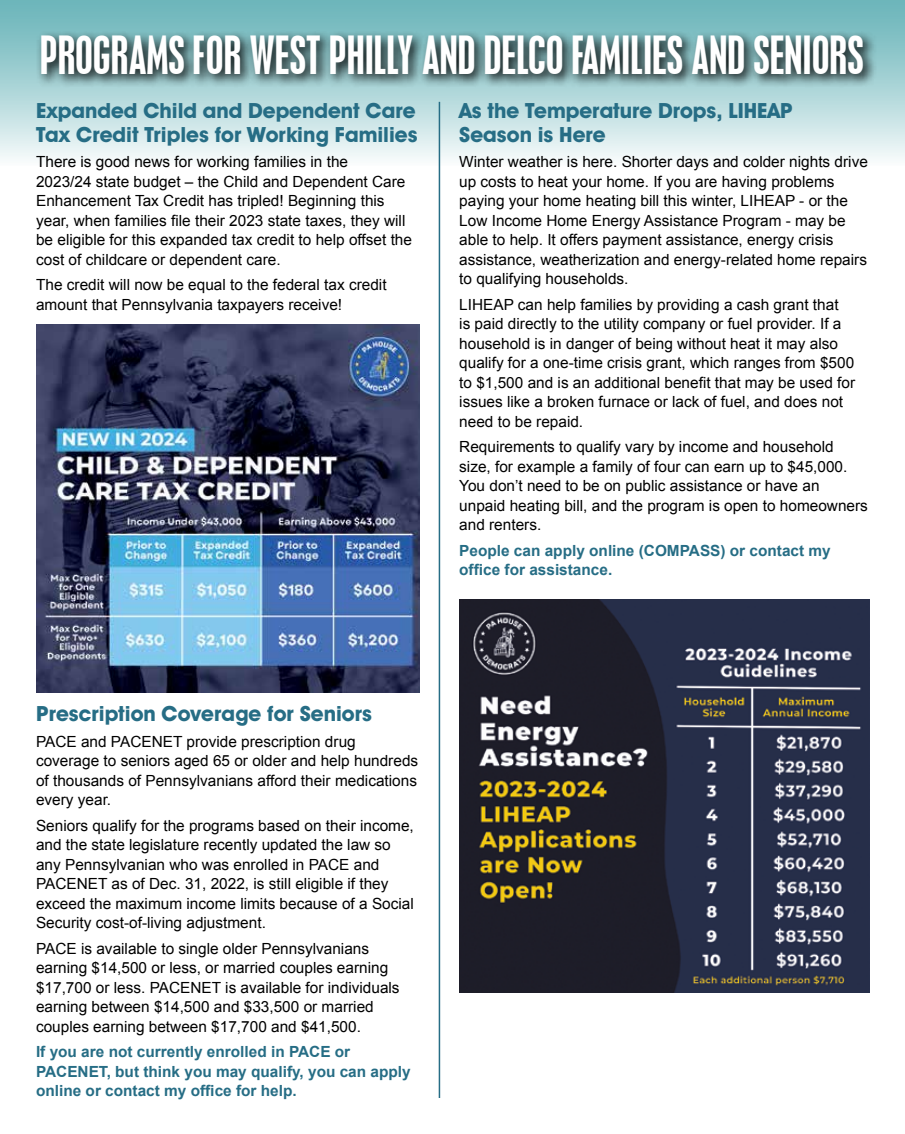
<style>
.page{position:relative;width:905px;height:1134px;background:#fff}
.page>*{position:absolute;margin:0;border:0;box-sizing:border-box;transform-origin:0 0}
.t1{font:condensed 46.5px "Placard";color:#fff}
.t2{font:21px/24px "Avant Guard Bold SWFTE";color:#266d85}
.t3{font:15.3px/19.5px "Arial";color:#000}
.t4{font:700 15.3px/19.5px "Arial";color:#266d85}
</style>
<div class="page">
<img style="left:37px;top:325px;width:382px;height:367px">
<img style="left:460px;top:600px;width:409px;height:392px">
<div style="left:0;top:0;width:904px;height:166px;background:linear-gradient(to bottom,#62b0b6,#f3f9f9)"></div>
<svg style="left:36px;top:30px;width:841px;height:59px;background:#608285"></svg>
<hr style="left:438px;top:102px;width:2px;height:996px;background:#266d85">
<h1 class="t1" style="left:39px;top:27px;width:825px">PROGRAMS FOR WEST PHILLY AND DELCO FAMILIES AND SENIORS</h1>
<h2 class="t2" style="left:36px;top:98px;width:383px">Expanded Child and Dependent Care<br>Tax Credit Triples for Working Families</h2>
<p class="t3" style="left:36px;top:152px;width:377px">There is good news for working families in the<br>2023/24 state budget – the Child and Dependent Care Enhancement Tax Credit has tripled! Beginning this year, when families file their 2023 state taxes, they will be eligible for this expanded tax credit to help offset the cost of childcare or dependent care.</p>
<p class="t3" style="left:36px;top:275px;width:352px">The credit will now be equal to the federal tax credit amount that Pennsylvania taxpayers receive!</p>
<h2 class="t2" style="left:459px;top:98px;width:335px">As the Temperature Drops, LIHEAP<br>Season is Here</h2>
<p class="t3" style="left:459px;top:152px;width:410px">Winter weather is here. Shorter days and colder nights drive up costs to heat your home. If you are having problems paying your home heating bill this winter, LIHEAP - or the Low Income Home Energy Assistance Program - may be able to help. It offers payment assistance, energy crisis assistance, weatherization and energy-related home repairs to qualifying households.</p>
<p class="t3" style="left:459px;top:295px;width:397px">LIHEAP can help families by providing a cash grant that<br>is paid directly to the utility company or fuel provider. If a household is in danger of being without heat it may also qualify for a one-time crisis grant, which ranges from $500 to $1,500 and is an additional benefit that may be used for issues like a broken furnace or lack of fuel, and does not need to be repaid.</p>
<p class="t3" style="left:459px;top:437px;width:410px">Requirements to qualify vary by income and household size, for example a family of four can earn up to $45,000.<br>You don’t need to be on public assistance or have an unpaid heating bill, and the program is open to homeowners and renters.</p>
<p class="t4" style="left:459px;top:541px;width:373px">People can apply online (COMPASS) or contact my office for assistance.</p>
<h2 class="t2" style="left:36px;top:702px;width:337px">Prescription Coverage for Seniors</h2>
<p class="t3" style="left:36px;top:732px;width:384px">PACE and PACENET provide prescription drug coverage to seniors aged 65 or older and help hundreds of thousands of Pennsylvanians afford their medications every year.</p>
<p class="t3" style="left:36px;top:816px;width:379px">Seniors qualify for the programs based on their income, and the state legislature recently updated the law so any Pennsylvanian who was enrolled in PACE and PACENET as of Dec. 31, 2022, is still eligible if they exceed the maximum income limits because of a Social Security cost-of-living adjustment.</p>
<p class="t3" style="left:36px;top:939px;width:365px">PACE is available to single older Pennsylvanians earning $14,500 or less, or married couples earning $17,700 or less. PACENET is available for individuals earning between $14,500 and $33,500 or married couples earning between $17,700 and $41,500.</p>
<p class="t4" style="left:36px;top:1042px;width:376px">If you are not currently enrolled in PACE or<br>PACENET, but think you may qualify, you can apply online or contact my office for help.</p>
</div>
